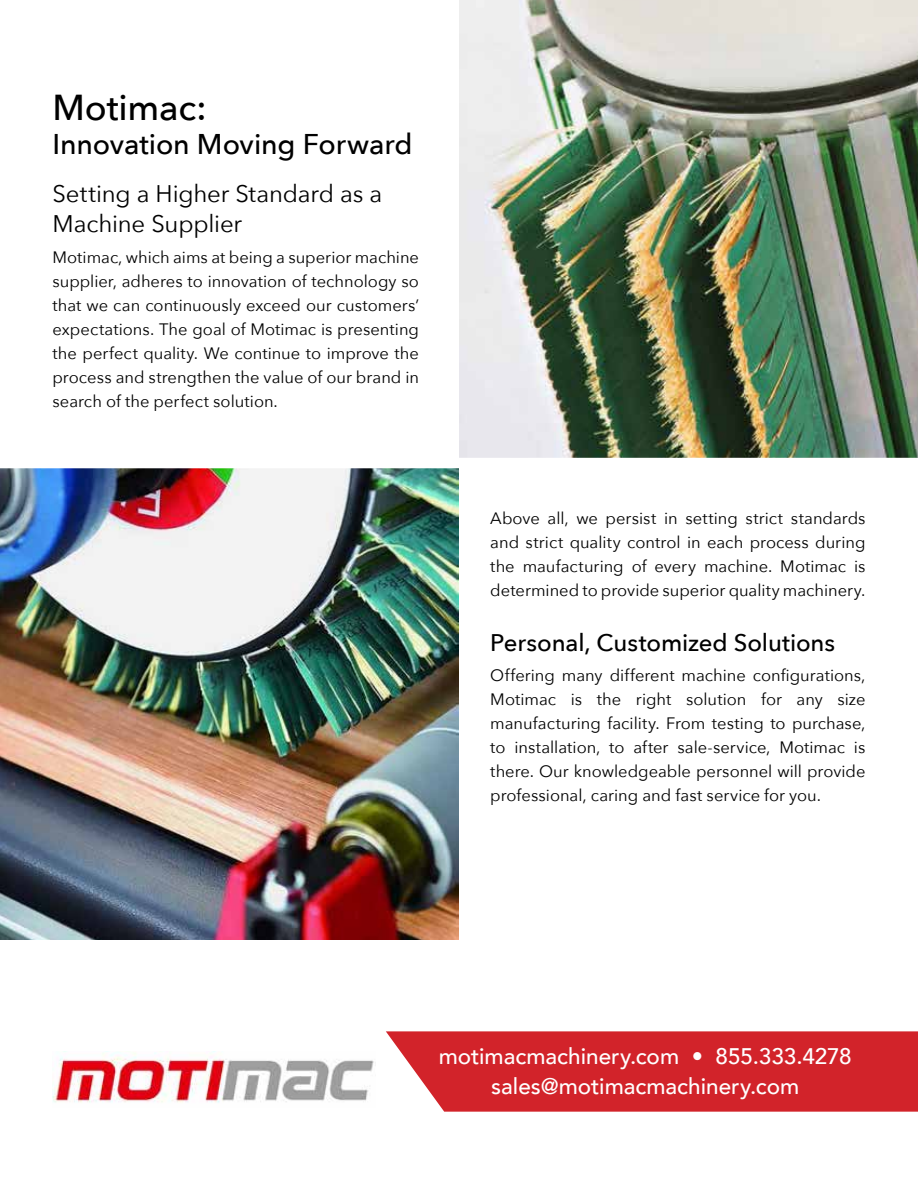
<style>
.page{position:relative;width:918px;height:1188px;background:#fff}
.page>*{position:absolute;margin:0;border:0;box-sizing:border-box;transform-origin:0 0}
.t1{font:500 36px "Avenir Next";letter-spacing:-.005em;color:#000}
.t2{font:500 28.5px "Avenir Next";letter-spacing:-.005em;color:#000}
.t3{font:24px/30px "Avenir Next";letter-spacing:-.01em;color:#000}
.t4{font:500 24px "Avenir Next";letter-spacing:-.005em;color:#000}
.t5{font:500 22.5px/30px "Avenir";color:#fff;text-align:center}
.t6{font:16.5px/24px "Avenir Next";color:#000;text-align:justify}
</style>
<div class="page">
<img style="left:0;top:468px;width:459px;height:472px">
<img style="left:459px;top:0;width:459px;height:458px">
<svg style="left:386px;top:1031px;width:532px;height:81px;background:#d43137"></svg>
<img style="left:52px;top:1052px;width:324px;height:51px">
<h1 class="t1" style="left:52px;top:77px;width:156px">Motimac:</h1>
<h2 class="t2" style="left:52px;top:120px;width:362px">Innovation Moving Forward</h2>
<h3 class="t3" style="left:52px;top:178px;width:331px">Setting a Higher Standard as a<br>Machine Supplier</h3>
<p class="t6" style="left:52px;top:245px;width:368px">Motimac, which aims at being a superior machine supplier, adheres to innovation of technology so that we can continuously exceed our customers’ expectations. The goal of Motimac is presenting the perfect quality. We continue to improve the process and strengthen the value of our brand in search of the perfect solution.</p>
<p class="t6" style="left:490px;top:506px;width:377px">Above all, we persist in setting strict standards and strict quality control in each process during the maufacturing of every machine. Motimac is determined to provide superior quality machinery.</p>
<h3 class="t4" style="left:490px;top:622px;width:346px">Personal, Customized Solutions</h3>
<p class="t6" style="left:490px;top:663px;width:377px">Offering many different machine configurations, Motimac is the right solution for any size manufacturing facility. From testing to purchase, to installation, to after sale-service, Motimac is there. Our knowledgeable personnel will provide professional, caring and fast service for you.</p>
<h3 class="t5" style="left:439px;top:1040px;width:414px">motimacmachinery.com • 855.333.4278 sales@motimacmachinery.com</h3>
</div>
